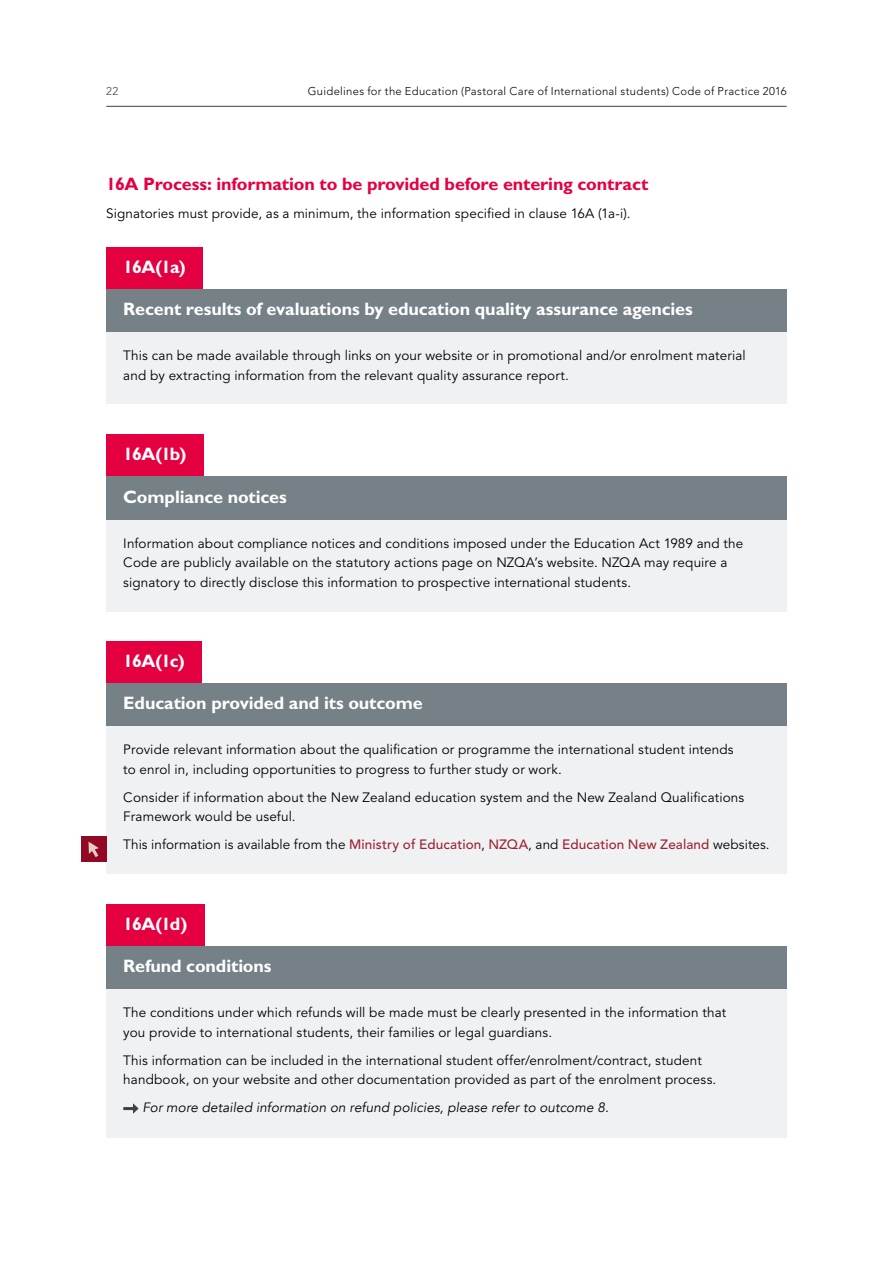
<style>
.page{position:relative;width:893px;height:1263px;background:#fff}
.page>*{position:absolute;margin:0;border:0;box-sizing:border-box;transform-origin:0 0}
.Clause_-_grey_headin{font:700 18px "Gill Sans Maori";letter-spacing:-.01em;color:#fff}
.t1{font:700 18px "Gill Sans Maori";letter-spacing:-.01em;color:#e40040}
.Clause_-_Red_tab{font:700 18px "Gill Sans Maori";letter-spacing:-.065em;color:#fff}
.Body{font:13.5px/19.5px "Avenir Maori";letter-spacing:.01em;color:#000}
.Body_-_last{font:13.5px/19.5px "Avenir Maori";letter-spacing:.01em;color:#000}
.Body_-_no_shading{font:13.5px "Avenir Maori";letter-spacing:.01em;color:#000}
.Body_-_last-2{font:italic 13.5px "Avenir";letter-spacing:.01em;color:#000}
.t2{font:300 11.25px "Avenir LT Pro";letter-spacing:.03em;color:#000}
.t3{font:300 11.25px "Avenir LT Pro";color:#394348}
.s1{font-family:"Avenir";font-weight:500;color:#9c2533}
</style>
<div class="page">
<div style="left:106px;top:247px;width:97px;height:43px;background:#e40040"></div>
<div style="left:106px;top:289px;width:681px;height:43px;background:#758187"></div>
<div style="left:106px;top:333px;width:681px;height:71px;background:#eff1f3"></div>
<div style="left:106px;top:434px;width:97px;height:44px;background:#e40040"></div>
<div style="left:106px;top:476px;width:681px;height:44px;background:#758187"></div>
<div style="left:106px;top:520px;width:681px;height:91px;background:#eff1f3"></div>
<div style="left:106px;top:641px;width:96px;height:43px;background:#e40040"></div>
<div style="left:106px;top:683px;width:681px;height:44px;background:#758187"></div>
<div style="left:106px;top:727px;width:681px;height:67px;background:#eff1f3"></div>
<div style="left:106px;top:774px;width:681px;height:68px;background:#eff1f3"></div>
<div style="left:106px;top:822px;width:681px;height:52px;background:#eff1f3"></div>
<div style="left:106px;top:904px;width:99px;height:43px;background:#e40040"></div>
<div style="left:106px;top:946px;width:681px;height:43px;background:#758187"></div>
<div style="left:106px;top:989px;width:681px;height:68px;background:#eff1f3"></div>
<div style="left:106px;top:1037px;width:681px;height:67px;background:#eff1f3"></div>
<div style="left:106px;top:1081px;width:681px;height:57px;background:#eff1f3"></div>
<svg style="left:123px;top:1103px;width:16px;height:11px"></svg>
<div style="left:81px;top:837px;width:25px;height:25px;background:#910925"></div>
<svg style="left:89px;top:842px;width:10px;height:15px"></svg>
<hr style="left:106px;top:106px;width:681px;height:1px;background:#394348">
<p class="t3" style="left:106px;top:84px;width:14px">22</p>
<p class="t2" style="left:308px;top:84px;width:480px">Guidelines for the Education (Pastoral Care of International students) Code of Practice 2016</p>
<h2 class="t1" style="left:106px;top:173px;width:544px">16A Process: information to be provided before entering contract</h2>
<p class="Body_-_no_shading" style="left:106px;top:206px;width:526px">Signatories must provide, as a minimum, the information specified in clause 16A (1a-i).</p>
<p class="Clause_-_Red_tab" style="left:123px;top:256px;width:64px">16A(1a)</p>
<p class="Clause_-_grey_headin" style="left:123px;top:299px;width:571px">Recent results of evaluations by education quality assurance agencies</p>
<p class="Body_-_last" style="left:123px;top:346px;width:624px">This can be made available through links on your website or in promotional and/or enrolment material and by extracting information from the relevant quality assurance report.</p>
<p class="Clause_-_Red_tab" style="left:123px;top:444px;width:64px">16A(1b)</p>
<p class="Clause_-_grey_headin" style="left:123px;top:486px;width:165px">Compliance notices</p>
<p class="Body_-_last" style="left:123px;top:534px;width:622px">Information about compliance notices and conditions imposed under the Education Act 1989 and the<br>Code are publicly available on the statutory actions page on NZQA’s website. NZQA may require a signatory to directly disclose this information to prospective international students.</p>
<p class="Clause_-_Red_tab" style="left:123px;top:650px;width:63px">16A(1c)</p>
<p class="Clause_-_grey_headin" style="left:123px;top:693px;width:301px">Education provided and its outcome</p>
<p class="Body" style="left:123px;top:740px;width:612px">Provide relevant information about the qualification or programme the international student intends to enrol in, including opportunities to progress to further study or work.</p>
<p class="Body" style="left:123px;top:788px;width:622px">Consider if information about the New Zealand education system and the New Zealand Qualifications<br>Framework would be useful.</p>
<p class="Body_-_last" style="left:123px;top:835px;width:648px">This information is available from the <span class="s1">Ministry of Education</span>, <span class="s1">NZQA</span>, and <span class="s1">Education New Zealand</span> websites.</p>
<p class="Clause_-_Red_tab" style="left:123px;top:913px;width:66px">16A(1d)</p>
<p class="Clause_-_grey_headin" style="left:123px;top:955px;width:150px">Refund conditions</p>
<p class="Body" style="left:123px;top:1003px;width:604px">The conditions under which refunds will be made must be clearly presented in the information that you provide to international students, their families or legal guardians.</p>
<p class="Body" style="left:123px;top:1051px;width:594px">This information can be included in the international student offer/enrolment/contract, student handbook, on your website and other documentation provided as part of the enrolment process.</p>
<p class="Body_-_last-2" style="left:142px;top:1099px;width:468px">For more detailed information on refund policies, please refer to outcome 8.</p>
</div>
